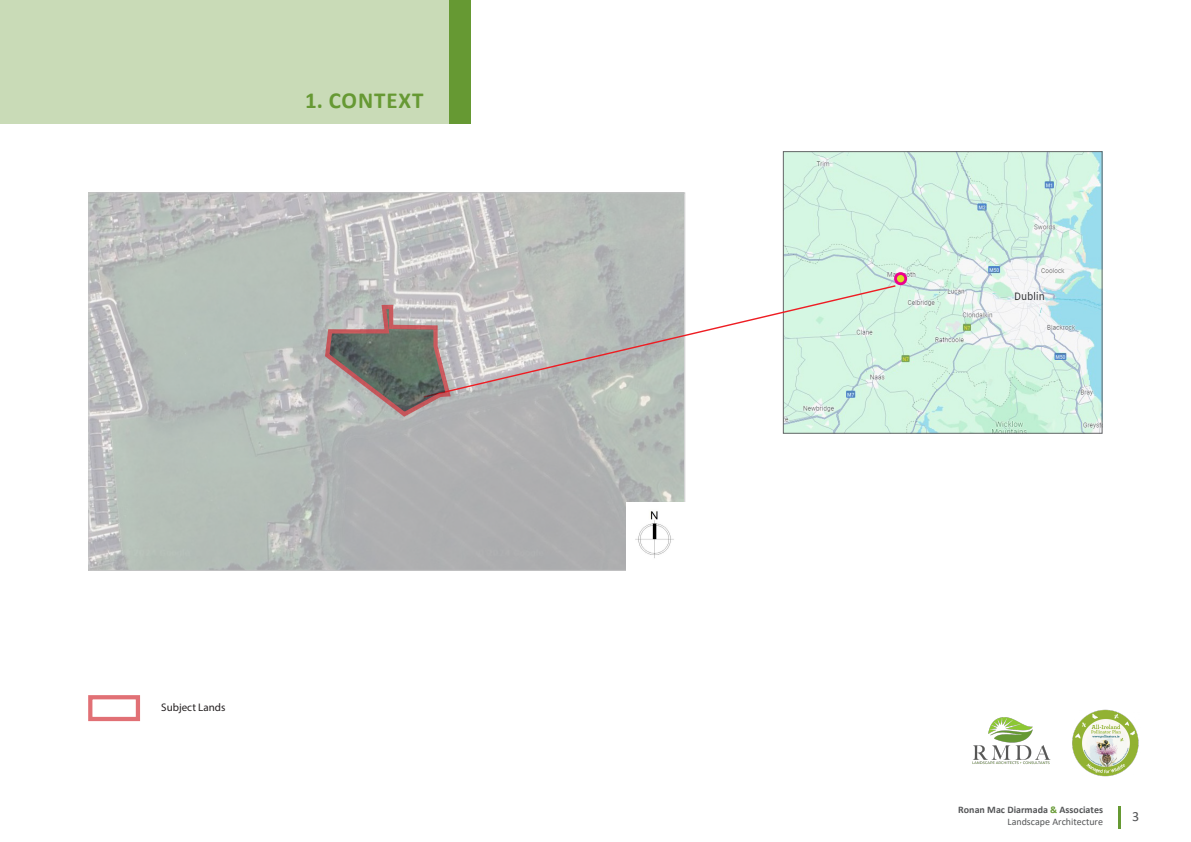
<style>
.page{position:relative;width:1191px;height:842px;background:#fff}
.page>*{position:absolute;margin:0;border:0;box-sizing:border-box;transform-origin:0 0}
.Sections{font:700 23px "Calibri";letter-spacing:.04em;color:#693}
.t1{font:14px "Calibri";color:#545557}
.t2{font:11px "Myriad Pro";color:#231f20}
.t3{font:700 10px "Calibri";color:#545557}
.t4{font:10px "Calibri";color:#545557}
.s1{color:#693}
</style>
<div class="page">
<div style="left:0;top:0;width:449px;height:123px;background:#c9dbb7"></div>
<hr style="left:1117px;top:806px;width:3px;height:22px;background:#693">
<div style="left:449px;top:0;width:22px;height:123px;background:#693"></div>
<img style="left:972px;top:717px;width:79px;height:48px">
<img style="left:1072px;top:709px;width:67px;height:68px">
<img style="left:91px;top:194px;width:592px;height:375px">
<img style="left:785px;top:153px;width:315px;height:279px">
<div style="left:783px;top:151px;width:319px;height:283px;border:1px solid #545557"></div>
<img style="left:627px;top:502px;width:56px;height:67px">
<svg style="left:422px;top:284px;width:475px;height:115px"></svg>
<div style="left:895px;top:274px;width:10px;height:10px;background:#d6df21;border-radius:50%"></div>
<div style="left:894px;top:272px;width:13px;height:13px;border:3px solid #ed028c;border-radius:50%"></div>
<svg style="left:324px;top:304px;width:128px;height:114px;background:#938e8b"></svg>
<p class="Sections" style="left:305px;top:84px;width:120px">1. CONTEXT</p>
<p class="t2" style="left:161px;top:701px;width:66px">Subject Lands</p>
<p class="t3" style="left:958px;top:803px;width:146px">Ronan Mac Diarmada <span class="s1">&amp;</span> Associates</p>
<p class="t4" style="left:1007px;top:815px;width:97px">Landscape Architecture</p>
<h2 class="t1" style="left:1132px;top:807px;width:9px">3</h2>
</div>
